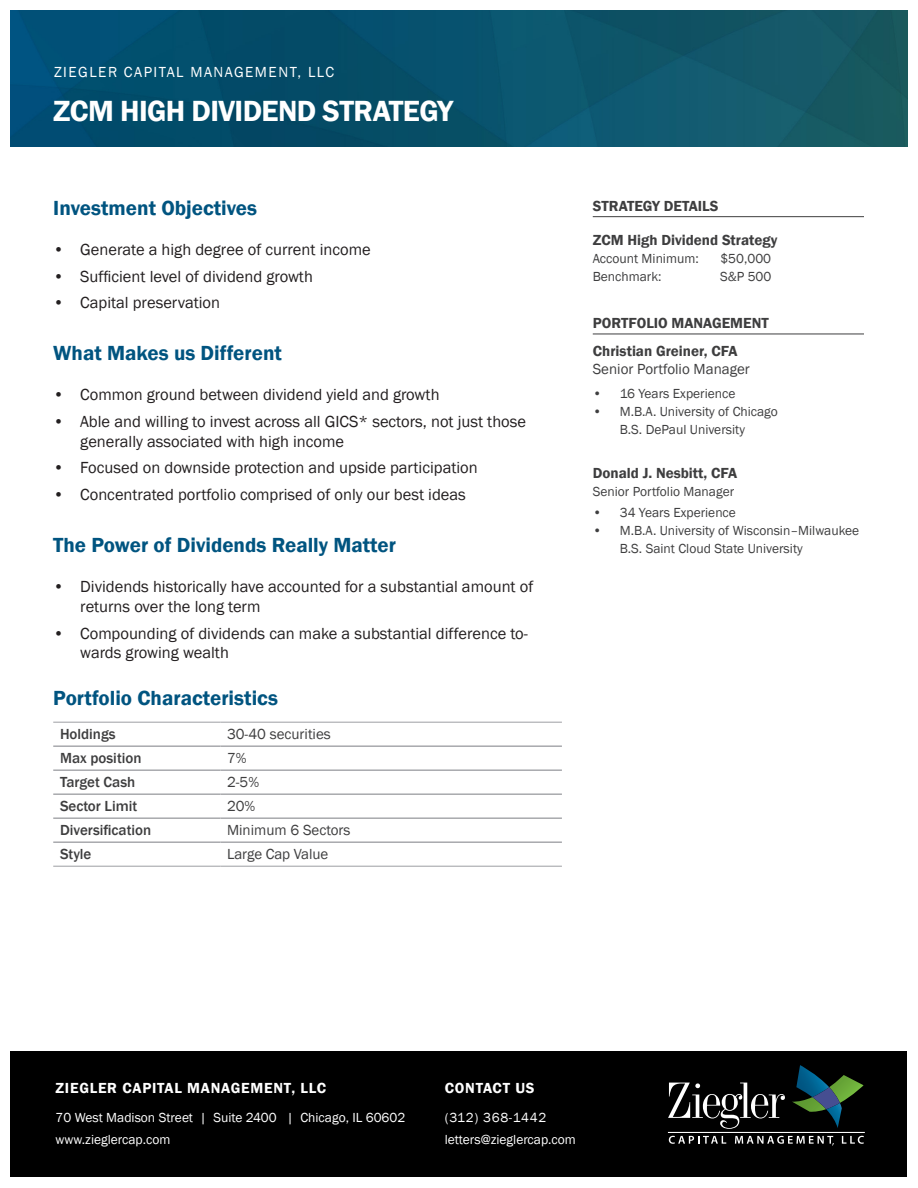
<style>
.page{position:relative;width:918px;height:1188px;background:#fff}
.page>*{position:absolute;margin:0;border:0;box-sizing:border-box;transform-origin:0 0}
.Title_-_Strategy_Nam{font:600 30px "Franklin Gothic";letter-spacing:-.02em;color:#fff}
.Body_Header{font:600 21px "Franklin Gothic";color:#005480}
.Body_-_Heading{font:600 21px "Franklin Gothic";color:#005480}
.t1{font:16.5px/19.8px "Franklin Gothic";color:#231f20}
.Side_Bar_-_Text{font:500 15px "Franklin Gothic";color:#3e3e3f}
.Side_Bar_-_Text-2{font:15px "Franklin Gothic";color:#3e3e3f}
.Side_Bar_-_Bio_Name{font:600 15px "Franklin Gothic";color:#3e3e3f}
.t2{font:600 15px "Franklin Gothic";letter-spacing:.05em;color:#fff}
.Side_Bar_-_Heading{font:600 15px "Franklin Gothic";color:#3e3e3f}
.t3{font:15px "Franklin Gothic";letter-spacing:.1em;color:#fff}
.Side_Bar_-_Bio_Title{font:15px "Franklin Gothic";color:#3e3e3f}
.Side_Bar_-_Text-3{font:600 15px "Franklin Gothic";color:#3e3e3f}
.Side_Bar_-_Text-4{font:13.5px/18px "Franklin Gothic";color:#3e3e3f;text-align:center}
.t4{font:13.5px/22.5px "Franklin Gothic";color:#fff}
.Side_Bar_-_Bio_Name-2{font:13.5px "Franklin Gothic";color:#3e3e3f}
</style>
<div class="page">
<div style="left:11px;top:1051px;width:896px;height:126px;background:#000"></div>
<img style="left:11px;top:11px;width:896px;height:136px">
<svg style="left:669px;top:1136px;width:57px;height:8px"></svg>
<svg style="left:842px;top:1136px;width:22px;height:8px"></svg>
<svg style="left:668px;top:1083px;width:117px;height:46px"></svg>
<svg style="left:735px;top:1136px;width:99px;height:10px"></svg>
<svg style="left:792px;top:1065px;width:72px;height:63px"></svg>
<hr style="left:668px;top:1132px;width:197px;height:1px;background:#fff">
<hr style="left:593px;top:216px;width:271px;height:1px;background:#3e3e3f">
<hr style="left:593px;top:334px;width:271px;height:1px;background:#3e3e3f">
<hr style="left:53px;top:722px;width:167px;height:1px;background:#a8a9ad">
<hr style="left:220px;top:722px;width:342px;height:1px;background:#a8a9ad">
<hr style="left:53px;top:866px;width:167px;height:1px;background:#a8a9ad">
<hr style="left:220px;top:866px;width:342px;height:1px;background:#a8a9ad">
<hr style="left:53px;top:745px;width:167px;height:2px;background:#a8a9ad">
<hr style="left:220px;top:745px;width:342px;height:2px;background:#a8a9ad">
<hr style="left:53px;top:769px;width:167px;height:2px;background:#a8a9ad">
<hr style="left:220px;top:769px;width:342px;height:2px;background:#a8a9ad">
<hr style="left:53px;top:793px;width:167px;height:2px;background:#a8a9ad">
<hr style="left:220px;top:793px;width:342px;height:2px;background:#a8a9ad">
<hr style="left:53px;top:817px;width:167px;height:2px;background:#a8a9ad">
<hr style="left:220px;top:817px;width:342px;height:2px;background:#a8a9ad">
<hr style="left:53px;top:841px;width:167px;height:2px;background:#a8a9ad">
<hr style="left:220px;top:841px;width:342px;height:2px;background:#a8a9ad">
<p class="t3" style="left:54px;top:62px;width:282px">ZIEGLER CAPITAL MANAGEMENT, LLC</p>
<p class="Title_-_Strategy_Nam" style="left:53px;top:92px;width:401px">ZCM HIGH DIVIDEND STRATEGY</p>
<p class="Body_Header" style="left:53px;top:195px;width:205px">Investment Objectives</p>
<p class="t1" style="left:53px;top:240px;width:319px">• Generate a high degree of current income</p>
<p class="t1" style="left:53px;top:267px;width:261px">• Sufficient level of dividend growth</p>
<p class="t1" style="left:53px;top:293px;width:168px">• Capital preservation</p>
<p class="Body_Header" style="left:53px;top:340px;width:230px">What Makes us Different</p>
<p class="t1" style="left:53px;top:385px;width:388px">• Common ground between dividend yield and growth</p>
<p class="t1" style="left:80px;top:412px;width:447px;text-indent:-27px">• Able and willing to invest across all GICS* sectors, not just those generally associated with high income</p>
<p class="t1" style="left:53px;top:458px;width:426px">• Focused on downside protection and upside participation</p>
<p class="t1" style="left:53px;top:485px;width:414px">• Concentrated portfolio comprised of only our best ideas</p>
<p class="Body_Header" style="left:53px;top:532px;width:344px">The Power of Dividends Really Matter</p>
<p class="t1" style="left:80px;top:577px;width:455px;text-indent:-27px">• Dividends historically have accounted for a substantial amount of returns over the long term</p>
<p class="t1" style="left:80px;top:624px;width:449px;text-indent:-27px">• Compounding of dividends can make a substantial difference to&shy;wards growing wealth</p>
<p class="Body_-_Heading" style="left:53px;top:685px;width:226px">Portfolio Characteristics</p>
<p class="Side_Bar_-_Text" style="left:60px;top:725px;width:57px">Holdings</p>
<p class="Side_Bar_-_Text-2" style="left:227px;top:725px;width:105px">30-40 securities</p>
<p class="Side_Bar_-_Text" style="left:60px;top:749px;width:83px">Max position</p>
<p class="Side_Bar_-_Text-2" style="left:227px;top:749px;width:21px">7%</p>
<p class="Side_Bar_-_Text" style="left:60px;top:773px;width:77px">Target Cash</p>
<p class="Side_Bar_-_Text-2" style="left:227px;top:773px;width:34px">2-5%</p>
<p class="Side_Bar_-_Text" style="left:60px;top:797px;width:79px">Sector Limit</p>
<p class="Side_Bar_-_Text-2" style="left:227px;top:797px;width:30px">20%</p>
<p class="Side_Bar_-_Text" style="left:60px;top:821px;width:93px">Diversification</p>
<p class="Side_Bar_-_Text-2" style="left:227px;top:821px;width:125px">Minimum 6 Sectors</p>
<p class="Side_Bar_-_Text" style="left:60px;top:845px;width:33px">Style</p>
<p class="Side_Bar_-_Text-2" style="left:227px;top:845px;width:103px">Large Cap Value</p>
<p class="Side_Bar_-_Heading" style="left:593px;top:197px;width:127px">STRATEGY DETAILS</p>
<p class="Side_Bar_-_Bio_Name" style="left:593px;top:231px;width:186px">ZCM High Dividend Strategy</p>
<p class="Side_Bar_-_Bio_Name-2" style="left:593px;top:250px;width:107px">Account Minimum:</p>
<p class="Side_Bar_-_Bio_Name-2" style="left:720px;top:250px;width:52px">$50,000</p>
<p class="Side_Bar_-_Bio_Name-2" style="left:593px;top:268px;width:70px">Benchmark:</p>
<p class="Side_Bar_-_Bio_Name-2" style="left:720px;top:268px;width:53px">S&amp;P 500</p>
<p class="Side_Bar_-_Heading" style="left:593px;top:314px;width:178px">PORTFOLIO MANAGEMENT</p>
<p class="Side_Bar_-_Bio_Name" style="left:593px;top:341px;width:146px">Christian Greiner, CFA</p>
<p class="Side_Bar_-_Bio_Title" style="left:593px;top:359px;width:159px">Senior Portfolio Manager</p>
<p class="Side_Bar_-_Text-4" style="left:593px;top:385px;width:144px">• 16 Years Experience</p>
<p class="Side_Bar_-_Text-4" style="left:593px;top:403px;width:187px">• M.B.A. University of Chicago<br>B.S. DePaul University</p>
<p class="Side_Bar_-_Text-3" style="left:593px;top:464px;width:146px">Donald J. Nesbitt, CFA</p>
<p class="Side_Bar_-_Text-4" style="left:593px;top:483px;width:143px">Senior Portfolio Manager</p>
<p class="Side_Bar_-_Text-4" style="left:593px;top:504px;width:145px">• 34 Years Experience</p>
<p class="Side_Bar_-_Text-4" style="left:620px;top:522px;width:241px;text-align:left;text-indent:-27px">• M.B.A. University of Wisconsin–Milwaukee<br>B.S. Saint Cloud State University</p>
<p class="t2" style="left:56px;top:1078px;width:272px">ZIEGLER CAPITAL MANAGEMENT, LLC</p>
<p class="t4" style="left:56px;top:1106px;width:351px">70 West Madison Street | Suite 2400 | Chicago, IL 60602 www.zieglercap.com</p>
<p class="t2" style="left:445px;top:1078px;width:91px">CONTACT US</p>
<p class="t4" style="left:445px;top:1106px;width:133px">(312) 368-1442 letters@zieglercap.com</p>
</div>
